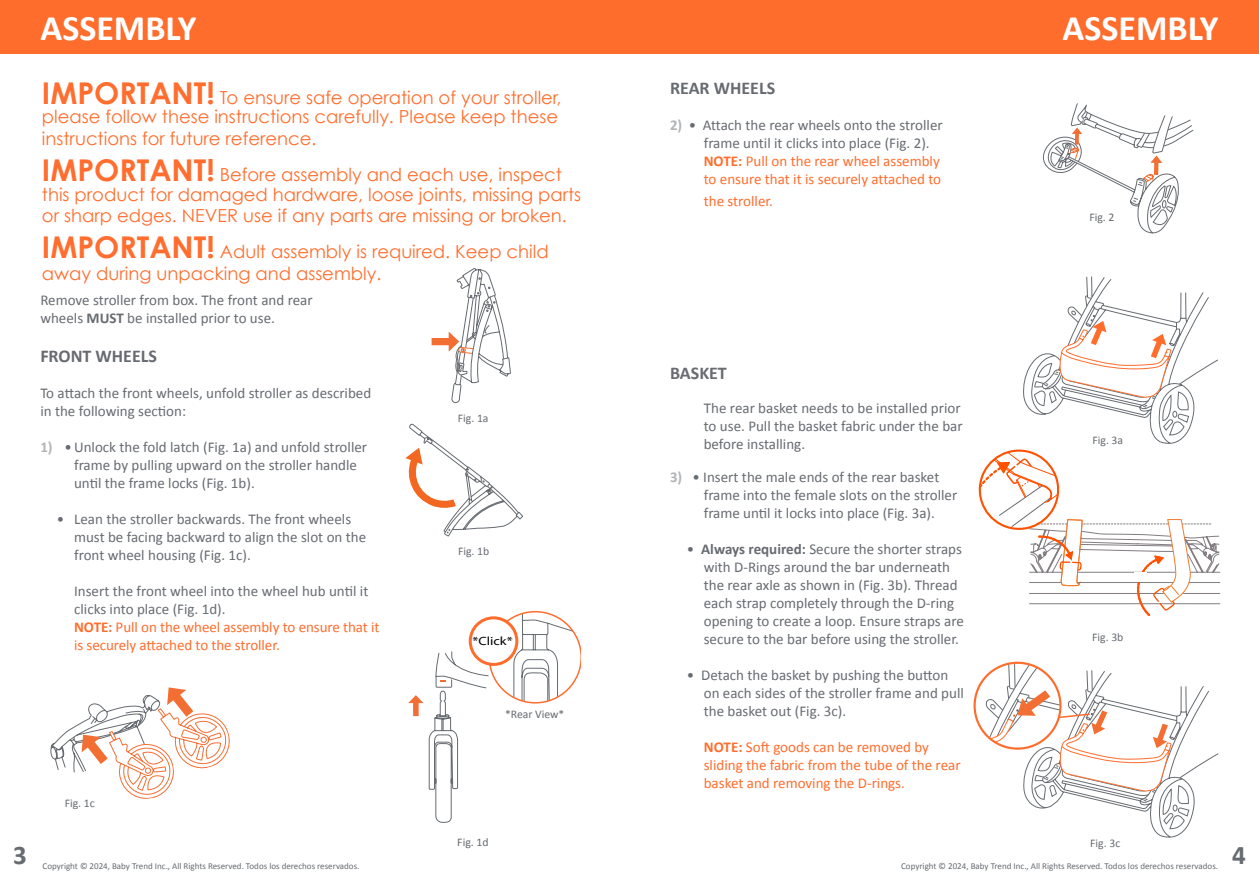
<style>
.page{position:relative;width:1259px;height:893px;background:#fff}
.page>*{position:absolute;margin:0;border:0;box-sizing:border-box;transform-origin:0 0}
.t1{font:700 36px "Calibri";color:#fff}
.t2{font:700 27px "Calibri";color:#676c72}
.t3{font:18px/21.6px "Century Gothic";color:#ff6e2e}
.t4{font:700 18px "Calibri";color:#666b71}
.t5{font:700 18px "Calibri";color:#676c72}
.t6{font:15px/18px "Calibri";color:#676c72}
.t7{font:15px/18px "Calibri";color:#666b71}
.t8{font:15px/18px "Calibri";color:#ff6d2d}
.t9{font:12px "Myriad Pro";color:#000;scale:1.19 1}
.t10{font:11.7px "Calibri";color:#666b71}
.t11{font:11.7px "Calibri";color:#676c72}
.t12{font:9px "Calibri";color:#666b71}
.s1{font-weight:700;font-size:30px}
.s2{font-weight:700}
.s3{font-weight:700;color:#b3b5b8}
.s4{color:#676c72}
.s5{font-weight:700;color:#b2b5b8}
.s6{font-weight:700;color:#ff6d2d}
.s7{color:#ff6d2d}
</style>
<div class="page">
<div style="left:0;top:0;width:629px;height:54px;background:#ff6d2d"></div>
<div style="left:629px;top:0;width:630px;height:54px;background:#ff6d2d"></div>
<svg style="left:974px;top:663px;width:245px;height:175px"></svg>
<svg style="left:1042px;top:103px;width:152px;height:131px"></svg>
<svg style="left:1023px;top:277px;width:194px;height:166px"></svg>
<svg style="left:978px;top:449px;width:242px;height:167px"></svg>
<svg style="left:431px;top:268px;width:80px;height:135px"></svg>
<svg style="left:405px;top:424px;width:118px;height:113px"></svg>
<svg style="left:50px;top:687px;width:180px;height:112px"></svg>
<svg style="left:408px;top:695px;width:15px;height:21px"></svg>
<svg style="left:429px;top:611px;width:152px;height:211px"></svg>
<h1 class="t1" style="left:40px;top:2px;width:157px">ASSEMBLY</h1>
<h1 class="t1" style="left:1062px;top:2px;width:157px">ASSEMBLY</h1>
<h2 class="t2" style="left:13px;top:836px;width:15px">3</h2>
<p class="t3" style="left:42px;top:87px;width:521px;line-height:19.5px"><span class="s1">IMPORTANT!</span> To ensure safe operation of your stroller, please follow these instructions carefully. Please keep these</p>
<p class="t3" style="left:42px;top:120px;width:521px;line-height:36px">instructions for future reference.<br><span class="s1">IMPORTANT!</span> Before assembly and each use, inspect</p>
<p class="t3" style="left:42px;top:183px;width:541px">this product for damaged hardware, loose joints, missing parts or sharp edges. NEVER use if any parts are missing or broken.</p>
<p class="t3" style="left:42px;top:241px;width:508px"><span class="s1">IMPORTANT!</span> Adult assembly is required. Keep child away during unpacking and assembly.</p>
<p class="t6" style="left:40px;top:290px;width:274px">Remove stroller from box. The front and rear wheels <span class="s2">MUST</span> be installed prior to use.</p>
<p class="t4" style="left:40px;top:344px;width:118px">FRONT WHEELS</p>
<p class="t6" style="left:40px;top:384px;width:332px">To attach the front wheels, unfold stroller as described in the following section:</p>
<p class="t6" style="left:74px;top:438px;width:294px;text-indent:-34px"><span class="s3">1)</span> •Unlock the fold latch (Fig. 1a) and unfold stroller frame by pulling upward on the stroller handle until the frame locks (Fig. 1b).</p>
<p class="t6" style="left:74px;top:510px;width:294px;text-indent:-17px">• Lean the stroller backwards. The front wheels must be facing backward to align the slot on the front wheel housing (Fig. 1c).</p>
<p class="t8" style="left:74px;top:582px;width:307px"><span class="s4">Insert the front wheel into the wheel hub until it clicks into place (Fig. 1d).<br></span><span class="s2">NOTE:</span> Pull on the wheel assembly to ensure that it is securely attached to the stroller.</p>
<p class="t10" style="left:65px;top:795px;width:32px">Fig. 1c</p>
<p class="t10" style="left:458px;top:410px;width:32px">Fig. 1a</p>
<p class="t10" style="left:458px;top:543px;width:33px">Fig. 1b</p>
<p class="t9" style="left:472px;top:634px;width:35px">*Click*</p>
<p class="t10" style="left:505px;top:706px;width:61px">*Rear View*</p>
<p class="t10" style="left:457px;top:834px;width:33px">Fig. 1d</p>
<p class="t4" style="left:670px;top:76px;width:107px">REAR WHEELS</p>
<p class="t6" style="left:704px;top:116px;width:240px;text-indent:-34px"><span class="s5">2)</span> • Attach the rear wheels onto the stroller frame until it clicks into place (Fig. 2).<br><span class="s6">NOTE:</span> <span class="s7">Pull on the rear wheel assembly to ensure that it is securely attached to</span></p>
<p class="t8" style="left:704px;top:192px;width:71px">the stroller.</p>
<p class="t5" style="left:670px;top:360px;width:58px">BASKET</p>
<p class="t7" style="left:704px;top:399px;width:260px"><span class="s4">The rear basket needs to be installed prior to use.</span> Pull the basket fabric under the bar before installing.</p>
<p class="t6" style="left:704px;top:468px;width:255px;text-indent:-34px"><span class="s3">3)</span> • Insert the male ends of the rear basket frame into the female slots on the stroller frame until it locks into place (Fig. 3a).</p>
<p class="t7" style="left:704px;top:540px;width:262px;text-indent:-17px"><span class="s4">•</span> <span class="s2">Always required:</span> Secure the shorter straps with D-Rings around the bar underneath the rear axle as shown in (Fig. 3b). Thread each strap completely through the D-ring opening to create a loop. Ensure straps are secure to the bar before using the stroller.</p>
<p class="t6" style="left:704px;top:666px;width:262px;text-indent:-17px">• Detach the basket by pushing the button on each sides of the stroller frame and pull the basket out (Fig. 3c).</p>
<p class="t8" style="left:704px;top:738px;width:258px"><span class="s2">NOTE:</span> Soft goods can be removed by sliding the fabric from the tube of the rear basket and removing the D-rings.</p>
<p class="t10" style="left:1089px;top:209px;width:27px">Fig. 2</p>
<p class="t11" style="left:1092px;top:432px;width:32px">Fig. 3a</p>
<p class="t11" style="left:1092px;top:629px;width:33px">Fig. 3b</p>
<p class="t11" style="left:1090px;top:835px;width:32px">Fig. 3c</p>
<p class="t12" style="left:43px;top:859px;width:318px">Copyright © 2024, Baby Trend Inc., All Rights Reserved. Todos los derechos reservados.</p>
<p class="t12" style="left:901px;top:859px;width:318px">Copyright © 2024, Baby Trend Inc., All Rights Reserved. Todos los derechos reservados.</p>
<h2 class="t2" style="left:1232px;top:836px;width:15px">4</h2>
</div>
